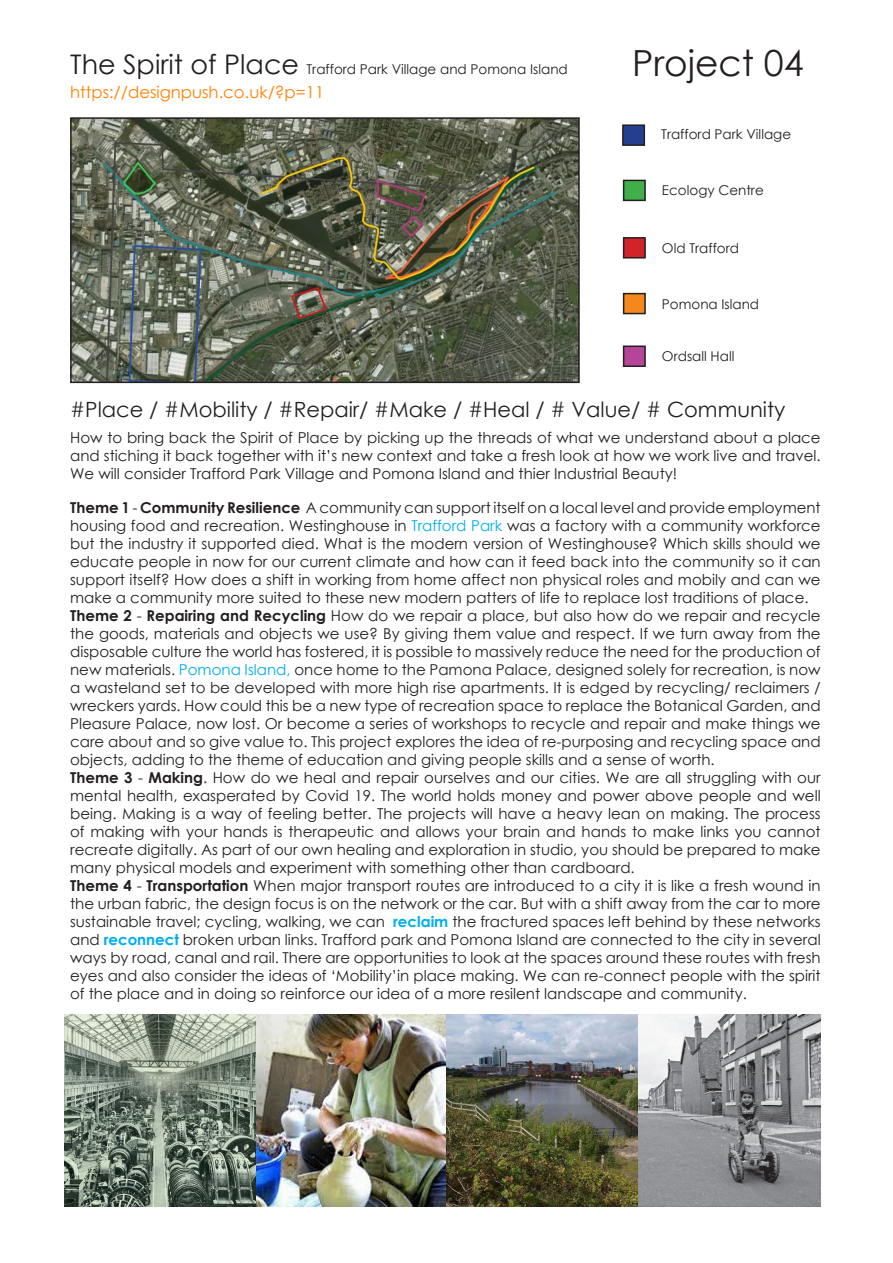
<style>
.page{position:relative;width:893px;height:1263px;background:#fff}
.page>*{position:absolute;margin:0;border:0;box-sizing:border-box;transform-origin:0 0}
.t1{font:36px "Century Gothic";color:#231f20}
.t2{font:21px "Century Gothic";color:#231f20}
.t3{font:16.5px "Century Gothic";color:#ff8100}
.t4{font:15px/18px "Century Gothic";color:#231f20;text-align:justify}
.t5{font:13.5px "Century Gothic";color:#231f20}
.s1{font-size:27px}
.s2{font-weight:700}
.s3{color:#00aeef}
.s4{font-weight:700;color:#00aeef}
</style>
<div class="page">
<div style="left:624px;top:294px;width:21px;height:20px;background:#f5871f"></div>
<div style="left:623px;top:293px;width:23px;height:21px;border:2px solid #231f20"></div>
<div style="left:624px;top:346px;width:21px;height:20px;background:#b54599"></div>
<div style="left:623px;top:345px;width:23px;height:22px;border:2px solid #231f20"></div>
<div style="left:624px;top:238px;width:21px;height:20px;background:#d1232a"></div>
<div style="left:623px;top:237px;width:23px;height:21px;border:2px solid #231f20"></div>
<div style="left:623px;top:125px;width:21px;height:20px;background:#253f8e"></div>
<div style="left:622px;top:124px;width:23px;height:22px;border:2px solid #231f20"></div>
<img style="left:73px;top:120px;width:504px;height:260px">
<div style="left:70px;top:117px;width:510px;height:266px;border:2px solid #231f20"></div>
<img style="left:64px;top:1014px;width:756px;height:192px">
<div style="left:624px;top:180px;width:21px;height:20px;background:#40ae49"></div>
<div style="left:623px;top:180px;width:23px;height:21px;border:2px solid #231f20"></div>
<p class="t5" style="left:70px;top:60px;width:499px"><span class="s1">The Spirit of Place</span> Trafford Park Village and Pomona Island</p>
<p class="t3" style="left:70px;top:80px;width:255px">https://designpush.co.uk/?p=11</p>
<p class="t1" style="left:632px;top:37px;width:173px">Project 04</p>
<p class="t5" style="left:661px;top:124px;width:131px">Trafford Park Village</p>
<p class="t5" style="left:662px;top:181px;width:103px">Ecology Centre</p>
<p class="t5" style="left:662px;top:239px;width:79px">Old Trafford</p>
<p class="t5" style="left:662px;top:294px;width:99px">Pomona Island</p>
<p class="t5" style="left:662px;top:347px;width:74px">Ordsall Hall</p>
<p class="t2" style="left:70px;top:395px;width:717px">#Place / #Mobility / #Repair/ #Make / #Heal / # Value/ # Community</p>
<p class="t4" style="left:70px;top:429px;width:752px">How to bring back the Spirit of Place by picking up the threads of what we understand about a place and stiching it back together with it’s new context and take a fresh look at how we work live and travel.<br>We will consider Trafford Park Village and Pomona Island and thier Industrial Beauty!</p>
<p class="t4" style="left:70px;top:498px;width:752px"><span class="s2">Theme 1</span> - <span class="s2">Community Resilience</span> A community can support itself on a local level and provide employment housing food and recreation. Westinghouse in <span class="s3">Trafford Park</span> was a factory with a community workforce but the industry it supported died. What is the modern version of Westinghouse? Which skills should we educate people in now for our current climate and how can it feed back into the community so it can support itself? How does a shift in working from home affect non physical roles and mobily and can we make a community more suited to these new modern patters of life to replace lost traditions of place.</p>
<p class="t4" style="left:70px;top:606px;width:752px"><span class="s2">Theme 2</span> - <span class="s2">Repairing and Recycling</span> How do we repair a place, but also how do we repair and recycle the goods, materials and objects we use? By giving them value and respect. If we turn away from the disposable culture the world has fostered, it is possible to massively reduce the need for the production of new materials. <span class="s3">Pomona Island,</span> once home to the Pamona Palace, designed solely for recreation, is now a wasteland set to be developed with more high rise apartments. It is edged by recycling/ reclaimers / wreckers yards. How could this be a new type of recreation space to replace the Botanical Garden, and Pleasure Palace, now lost. Or become a series of workshops to recycle and repair and make things we care about and so give value to. This project explores the idea of re-purposing and recycling space and objects, adding to the theme of education and giving people skills and a sense of worth.</p>
<p class="t4" style="left:70px;top:768px;width:752px"><span class="s2">Theme 3</span> - <span class="s2">Making</span>. How do we heal and repair ourselves and our cities. We are all struggling with our mental health, exasperated by Covid 19. The world holds money and power above people and well being. Making is a way of feeling better. The projects will have a heavy lean on making. The process of making with your hands is therapeutic and allows your brain and hands to make links you cannot recreate digitally. As part of our own healing and exploration in studio, you should be prepared to make many physical models and experiment with something other than cardboard.</p>
<p class="t4" style="left:70px;top:876px;width:752px"><span class="s2">Theme 4</span> - <span class="s2">Transportation</span> When major transport routes are introduced to a city it is like a fresh wound in the urban fabric, the design focus is on the network or the car. But with a shift away from the car to more sustainable travel; cycling, walking, we can <span class="s4">reclaim</span> the fractured spaces left behind by these networks and <span class="s4">reconnect</span> broken urban links. Trafford park and Pomona Island are connected to the city in several ways by road, canal and rail. There are opportunities to look at the spaces around these routes with fresh eyes and also consider the ideas of ‘Mobility’in place making. We can re-connect people with the spirit of the place and in doing so reinforce our idea of a more resilent landscape and community.</p>
</div>
